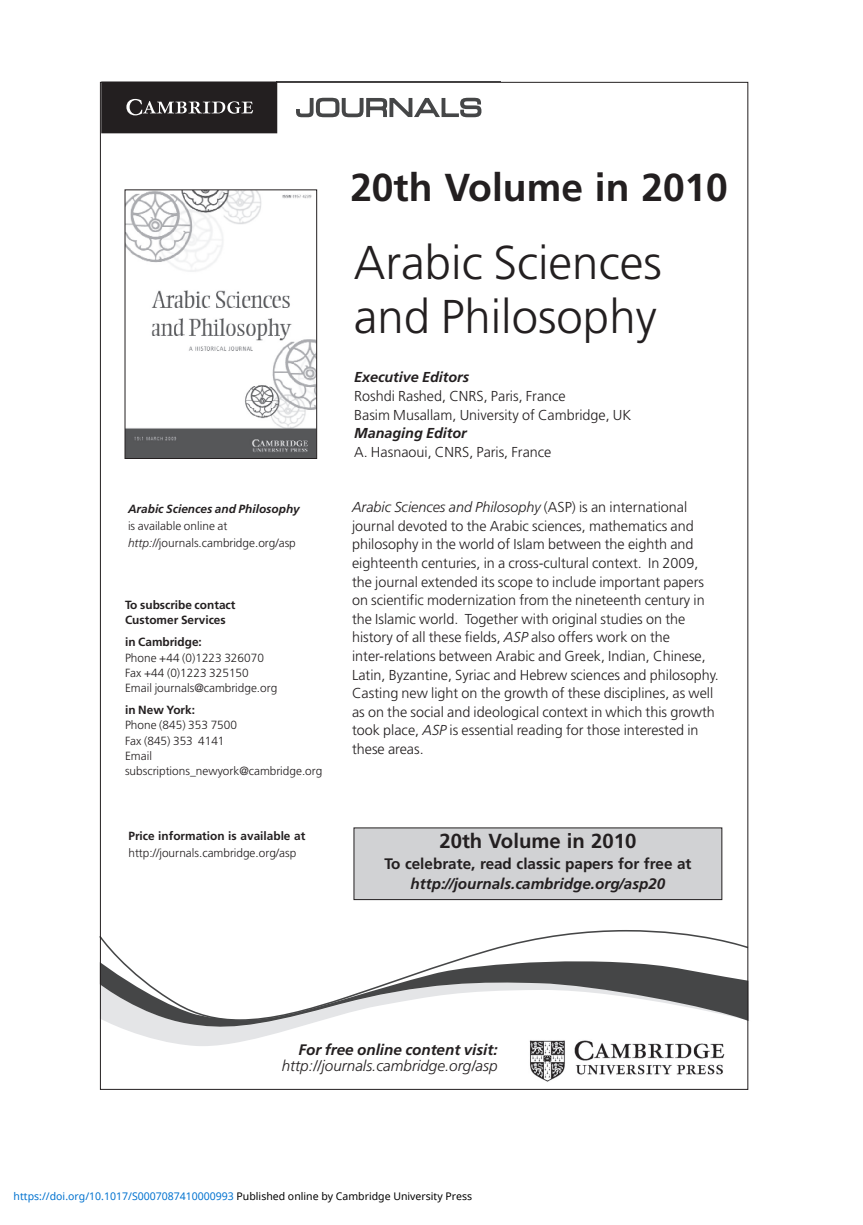
<style>
.page{position:relative;width:863px;height:1225px;background:#fff}
.page>*{position:absolute;margin:0;border:0;box-sizing:border-box;transform-origin:0 0}
.t1{font:300 47.43px/54.1px "Frutiger";color:#231f20}
.t2{font:700 38.85px "Frutiger";color:#231f20}
.t3{font:700 20.3px "Frutiger";color:#231f20}
.t4{font:italic 700 15.22px "Frutiger";color:#231f20}
.t5{font:700 15.22px "Frutiger";color:#231f20}
.t6{font:italic 300 15.22px "Frutiger";color:#231f20}
.t7{font:300 14.35px/18.6px "Frutiger";color:#231f20}
.t8{font:italic 700 14.35px "Frutiger";color:#231f20}
.t9{font:300 11.9px/15.2px "Frutiger";color:#231f20}
.t10{font:700 11.9px/15.2px "Frutiger";color:#231f20}
.t11{font:italic 700 11.9px "Frutiger";color:#231f20}
.t12{font:10.5px "Noto Sans";color:#0172cf}
.s1{font-style:italic}
.s2{color:#000}
</style>
<div class="page">
<img style="left:127px;top:191px;width:188px;height:266px">
<div style="left:101px;top:82px;width:176px;height:51px;background:#231f20"></div>
<svg style="left:296px;top:97px;width:186px;height:21px"></svg>
<svg style="left:99px;top:930px;width:647px;height:91px"></svg>
<svg style="left:124px;top:983px;width:625px;height:63px"></svg>
<svg style="left:102px;top:955px;width:644px;height:74px"></svg>
<img style="left:528px;top:1040px;width:198px;height:42px">
<div style="left:354px;top:828px;width:367px;height:71px;background:#d1d2d4"></div>
<div style="left:353px;top:827px;width:369px;height:73px;border:1px solid #231f20"></div>
<div style="left:125px;top:189px;width:192px;height:270px;border:1px solid #231f20"></div>
<svg style="left:126px;top:99px;width:127px;height:16px"></svg>
<h2 class="t2" style="left:350px;top:172px;width:379px">20th Volume in 2010</h2>
<p class="t11" style="left:128px;top:504px;width:173px">Arabic Sciences and Philosophy</p>
<p class="t9" style="left:128px;top:518px;width:169px;line-height:17px">is available online at <span class="s1">http://</span>journals.cambridge.org/asp</p>
<p class="t10" style="left:125px;top:598px;width:112px">To subscribe contact<br>Customer Services</p>
<p class="t10" style="left:125px;top:636px;width:78px">in Cambridge:</p>
<p class="t9" style="left:125px;top:651px;width:154px">Phone +44 (0)1223 326070<br>Fax +44 (0)1223 325150<br>Email journals@cambridge.org</p>
<p class="t10" style="left:125px;top:703px;width:72px">in New York:</p>
<p class="t9" style="left:125px;top:718px;width:199px">Phone (845) 353 7500<br>Fax (845) 353 4141<br>Email subscriptions_newyork@cambridge.org</p>
<p class="t10" style="left:128px;top:830px;width:178px">Price information is available at</p>
<p class="t9" style="left:128px;top:846px;width:169px">http://journals.cambridge.org/asp</p>
<h1 class="t1" style="left:354px;top:239px;width:310px">Arabic Sciences and Philosophy</h1>
<p class="t8" style="left:354px;top:372px;width:117px">Executive Editors</p>
<p class="t7" style="left:354px;top:388px;width:279px">Roshdi Rashed, CNRS, Paris, France<br>Basim Musallam, University of Cambridge, UK</p>
<p class="t8" style="left:354px;top:428px;width:114px">Managing Editor</p>
<p class="t7" style="left:354px;top:444px;width:199px">A. Hasnaoui, CNRS, Paris, France</p>
<p class="t7" style="left:352px;top:499px;width:368px"><span class="s1">Arabic Sciences and Philosophy</span> (ASP) is an international journal devoted to the Arabic sciences, mathematics and philosophy in the world of Islam between the eighth and eighteenth centuries, in a cross-cultural context. In 2009, the journal extended its scope to include important papers on scientific modernization from the nineteenth century in the Islamic world. Together with original studies on the history of all these fields, <span class="s1">ASP</span> also offers work on the inter-relations between Arabic and Greek, Indian, Chinese, Latin, Byzantine, Syriac and Hebrew sciences and philosophy.<br>Casting new light on the growth of these disciplines, as well as on the social and ideological context in which this growth took place, <span class="s1">ASP</span> is essential reading for those interested in these areas.</p>
<h3 class="t3" style="left:439px;top:833px;width:198px">20th Volume in 2010</h3>
<p class="t5" style="left:384px;top:857px;width:309px">To celebrate, read classic papers for free at</p>
<p class="t4" style="left:410px;top:878px;width:256px">http://journals.cambridge.org/asp20</p>
<p class="t4" style="left:299px;top:1044px;width:200px">For free online content visit:</p>
<p class="t6" style="left:282px;top:1059px;width:217px">http://journals.cambridge.org/asp</p>
<p class="t12" style="left:14px;top:1189px;width:460px">https://doi.org/10.1017/S0007087410000993 <span class="s2">Published online by Cambridge University Press</span></p>
</div>
